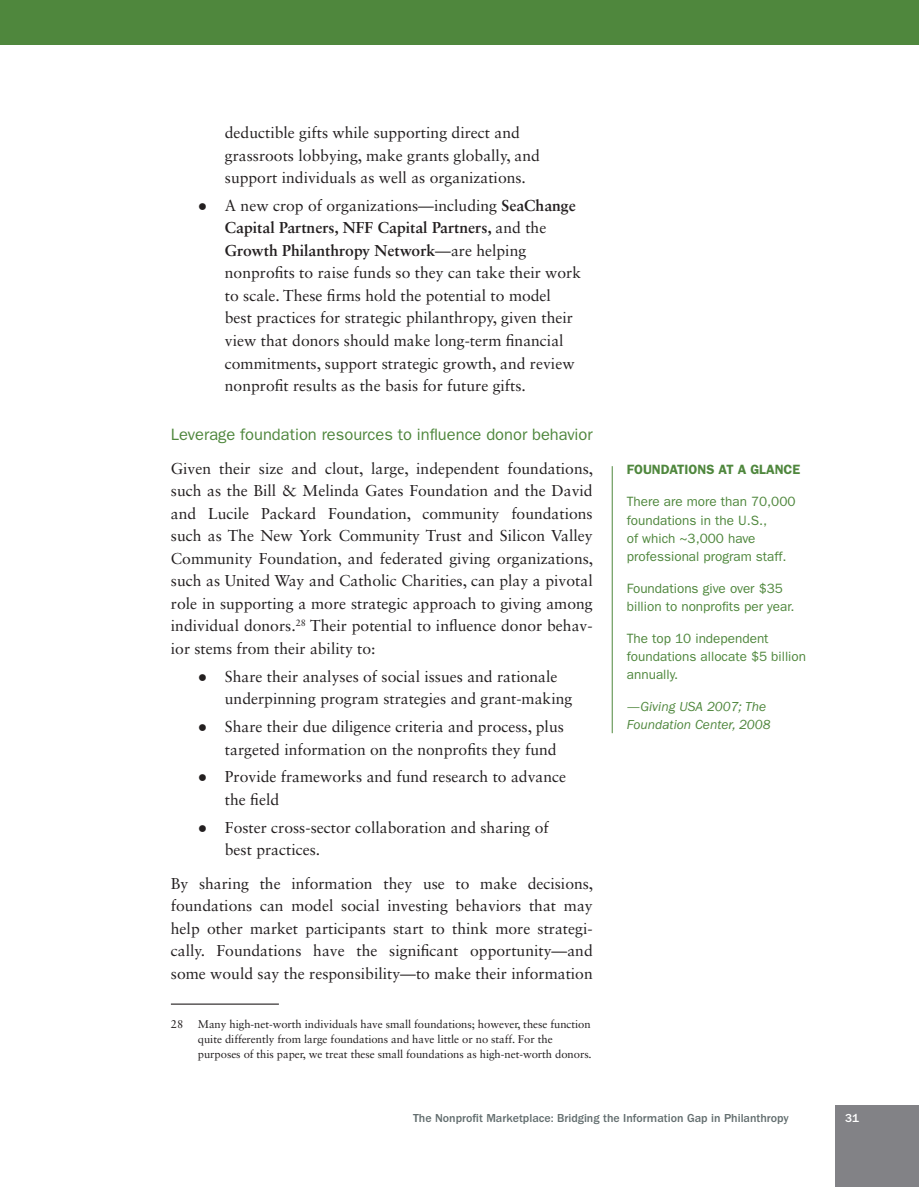
<style>
.page{position:relative;width:919px;height:1187px;background:#fff}
.page>*{position:absolute;margin:0;border:0;box-sizing:border-box;transform-origin:0 0}
.t1{font:16.5px "ITC Franklin Gothic Std";color:#4f873d}
.t2{font:15.75px/22.5px "Sabon LT Std";color:#231f20}
.t3{font:13.5px/18.3px "ITC Franklin Gothic Std";color:#4f873d}
.t4{font:italic 13.5px/18.3px "ITC Franklin Gothic Std";color:#4f873d}
.t5{font:600 13.5px "ITC Franklin Gothic Std";color:#4f873d}
.t6{font:500 12px "ITC Franklin Gothic Std";color:#636e6f}
.t7{font:500 12px "ITC Franklin Gothic Std";color:#fff}
.t8{font:11.25px/15px "Sabon LT Std";letter-spacing:-.005em;color:#231f20}
.s1{font-family:"Arial"}
.s2{font-weight:700}
</style>
<div class="page">
<div style="left:0;top:0;width:919px;height:45px;background:#4f873d"></div>
<div style="left:835px;top:1105px;width:84px;height:82px;background:#828286"></div>
<hr style="left:171px;top:1003px;width:108px;height:2px;background:#231f20">
<hr style="left:612px;top:466px;width:1px;height:267px;background:#4f873d">
<p class="t2" style="left:225px;top:121px;width:317px">deductible gifts while supporting direct and grassroots lobbying, make grants globally, and support individuals as well as organizations.</p>
<p class="t2" style="left:225px;top:194px;width:358px;text-indent:-27px"><span class="s1">●</span> A new crop of organizations—including <span class="s2">SeaChange Capital Partners, NFF Capital Partners,</span> and the <span class="s2">Growth Philanthropy Network</span>—are helping nonprofits to raise funds so they can take their work to scale. These firms hold the potential to model best practices for strategic philanthropy, given their view that donors should make long-term financial commitments, support strategic growth, and review nonprofit results as the basis for future gifts.</p>
<p class="t1" style="left:171px;top:425px;width:423px">Leverage foundation resources to influence donor behavior</p>
<p class="t2" style="left:171px;top:457px;width:424px;text-align:justify">Given their size and clout, large, independent foundations, such as the Bill &amp; Melinda Gates Foundation and the David and Lucile Packard Foundation, community foundations such as The New York Community Trust and Silicon Valley Community Foundation, and federated giving organizations, such as United Way and Catholic Charities, can play a pivotal role in supporting a more strategic approach to giving among individual donors.<sup>28</sup> Their potential to influence donor behav&shy;ior stems from their ability to:</p>
<p class="t2" style="left:225px;top:665px;width:349px;text-indent:-27px"><span class="s1">●</span> Share their analyses of social issues and rationale underpinning program strategies and grant-making</p>
<p class="t2" style="left:225px;top:715px;width:340px;text-indent:-27px"><span class="s1">●</span> Share their due diligence criteria and process, plus targeted information on the nonprofits they fund</p>
<p class="t2" style="left:225px;top:766px;width:343px;text-indent:-27px"><span class="s1">●</span> Provide frameworks and fund research to advance the field</p>
<p class="t2" style="left:225px;top:816px;width:325px;text-indent:-27px"><span class="s1">●</span> Foster cross-sector collaboration and sharing of best practices.</p>
<p class="t2" style="left:171px;top:872px;width:424px;text-align:justify">By sharing the information they use to make decisions, foundations can model social investing behaviors that may help other market participants start to think more strategi&shy;cally. Foundations have the significant opportunity—and some would say the responsibility—to make their information</p>
<p class="t8" style="left:171px;top:1016px;width:14px">28</p>
<p class="t8" style="left:198px;top:1016px;width:395px">Many high-net-worth individuals have small foundations; however, these function quite differently from large foundations and have little or no staff. For the purposes of this paper, we treat these small foundations as high-net-worth donors.</p>
<p class="t5" style="left:627px;top:461px;width:175px">FOUNDATIONS AT A GLANCE</p>
<p class="t3" style="left:627px;top:493px;width:170px">There are more than 70,000 foundations in the U.S.,<br>of which ~3,000 have professional program staff.</p>
<p class="t3" style="left:627px;top:579px;width:169px">Foundations give over $35 billion to nonprofits per year.</p>
<p class="t3" style="left:627px;top:629px;width:181px">The top 10 independent foundations allocate $5 billion annually.</p>
<p class="t4" style="left:627px;top:697px;width:145px">—Giving USA 2007; The<br>Foundation Center, 2008</p>
<p class="t6" style="left:413px;top:1111px;width:377px">The Nonprofit Marketplace: Bridging the Information Gap in Philanthropy</p>
<p class="t7" style="left:845px;top:1111px;width:16px">31</p>
</div>
